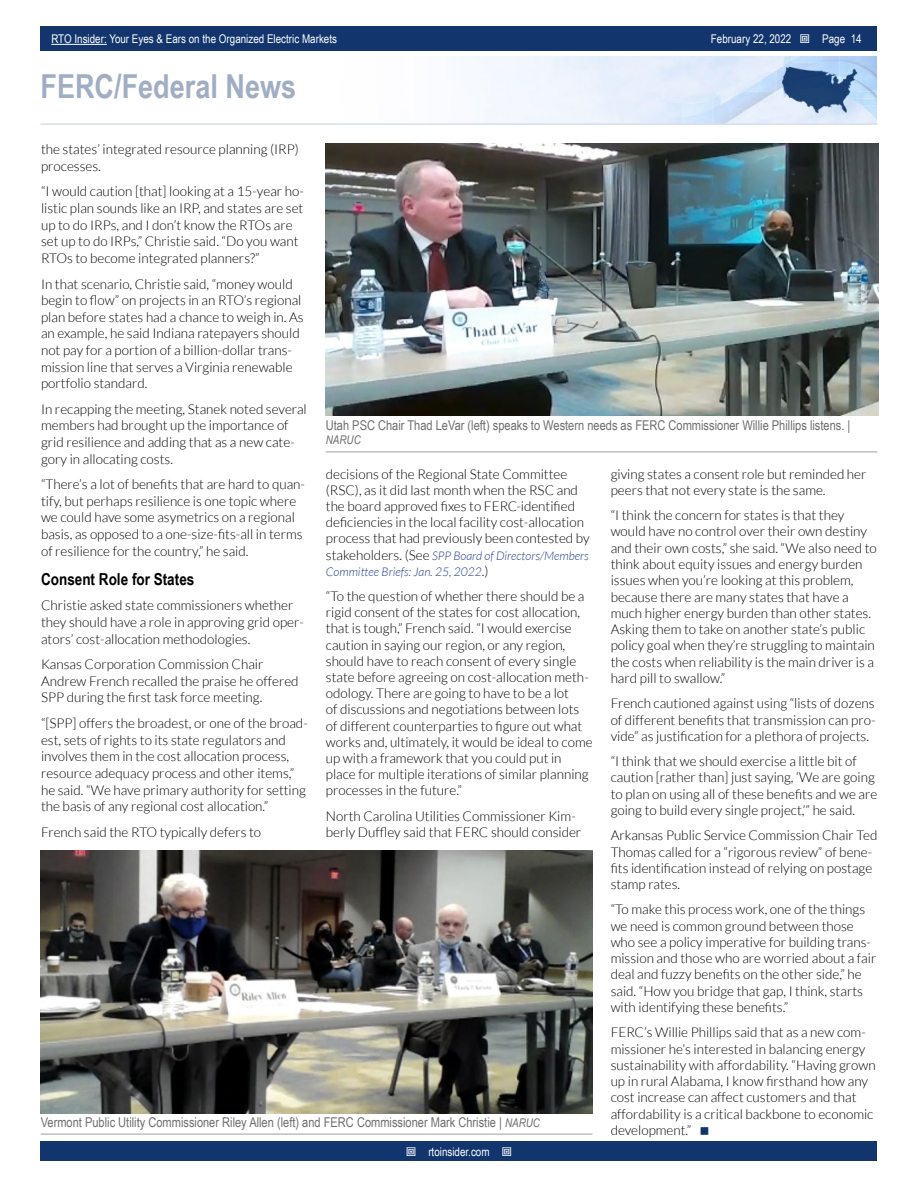
<style>
.page{position:relative;width:918px;height:1188px;background:#fff}
.page>*{position:absolute;margin:0;border:0;box-sizing:border-box;transform-origin:0 0}
.t1{font:700 33px "Arial Narrow";color:#a0aec4}
.t2{font:700 16.5px "Arial Narrow";color:#000}
.t3{font:300 13.5px/16.4px "Lato";color:#000}
.t4{font:13.5px "Arial Narrow";color:#6d6e71}
.t5{font:12px "Arial Narrow";color:#fff}
.t6{font:italic 300 12px/16.2px "Lato";color:#25408f}
.t7{font:italic 12px "Arial Narrow";color:#6d6e71}
.s1{font-style:normal;font-size:13.5px;color:#000}
.s2{font-style:italic;font-size:12px}
</style>
<div class="page">
<div style="left:41px;top:1142px;width:836px;height:19px;background:#11356c"></div>
<div style="left:41px;top:27px;width:836px;height:24px;background:#11356c"></div>
<hr style="left:51px;top:44px;width:56px;height:1px;background:#fff">
<img style="left:474px;top:56px;width:403px;height:67px">
<hr style="left:40px;top:123px;width:837px;height:2px;background:#d6deec">
<hr style="left:41px;top:1133px;width:551px;height:2px;background:#bfbfbf">
<hr style="left:326px;top:451px;width:552px;height:2px;background:#bfbfbf">
<img style="left:41px;top:850px;width:552px;height:264px">
<img style="left:326px;top:143px;width:552px;height:273px">
<p class="t5" style="left:51px;top:30px;width:287px">RTO Insider: Your Eyes &amp; Ears on the Organized Electric Markets</p>
<p class="t5" style="left:711px;top:30px;width:82px">February 22, 2022</p>
<p class="t5" style="left:822px;top:30px;width:41px">Page 14</p>
<h1 class="t1" style="left:40px;top:61px;width:257px">FERC/Federal News</h1>
<p class="t3" style="left:41px;top:141px;width:259px">the states’ integrated resource planning (IRP) processes.</p>
<p class="t3" style="left:41px;top:183px;width:264px">“I would caution [that] looking at a 15-year ho&shy;listic plan sounds like an IRP, and states are set up to do IRPs, and I don’t know the RTOs are set up to do IRPs,” Christie said. “Do you want RTOs to become integrated planners?”</p>
<p class="t3" style="left:41px;top:275px;width:264px">In that scenario, Christie said, “money would begin to flow” on projects in an RTO’s regional plan before states had a chance to weigh in. As an example, he said Indiana ratepayers should not pay for a portion of a billion-dollar trans&shy;mission line that serves a Virginia renewable portfolio standard.</p>
<p class="t3" style="left:41px;top:401px;width:267px">In recapping the meeting, Stanek noted several members had brought up the importance of grid resilience and adding that as a new cate&shy;gory in allocating costs.</p>
<p class="t3" style="left:41px;top:476px;width:266px">“There’s a lot of benefits that are hard to quan&shy;tify, but perhaps resilience is one topic where we could have some asymetrics on a regional basis, as opposed to a one-size-fits-all in terms of resilience for the country,” he said.</p>
<p class="t2" style="left:41px;top:567px;width:155px">Consent Role for States</p>
<p class="t3" style="left:41px;top:597px;width:264px">Christie asked state commissioners whether they should have a role in approving grid oper&shy;ators’ cost-allocation methodologies.</p>
<p class="t3" style="left:41px;top:656px;width:259px">Kansas Corporation Commission Chair<br>Andrew French recalled the praise he offered<br>SPP during the first task force meeting.</p>
<p class="t3" style="left:41px;top:715px;width:268px">“[SPP] offers the broadest, or one of the broad&shy;est, sets of rights to its state regulators and involves them in the cost allocation process, resource adequacy process and other items,” he said. “We have primary authority for setting the basis of any regional cost allocation.”</p>
<p class="t3" style="left:41px;top:824px;width:222px">French said the RTO typically defers to</p>
<p class="t4" style="left:326px;top:415px;width:526px">Utah PSC Chair Thad LeVar (left) speaks to Western needs as FERC Commissioner Willie Phillips listens. |</p>
<p class="t7" style="left:326px;top:432px;width:36px">NARUC</p>
<p class="t3" style="left:326px;top:466px;width:265px">decisions of the Regional State Committee (RSC), as it did last month when the RSC and the board approved fixes to FERC-identified deficiencies in the local facility cost-allocation process that had previously been contested by</p>
<p class="t6" style="left:326px;top:548px;width:265px"><span class="s1">stakeholders. (See</span> SPP Board of Directors/Members<br>Committee Briefs: Jan. 25, 2022<span class="s1">.)</span></p>
<p class="t3" style="left:326px;top:588px;width:268px">“To the question of whether there should be a rigid consent of the states for cost allocation, that is tough,” French said. “I would exercise caution in saying our region, or any region, should have to reach consent of every single state before agreeing on cost-allocation meth&shy;odology. There are going to have to be a lot<br>of discussions and negotiations between lots of different counterparties to figure out what works and, ultimately, it would be ideal to come up with a framework that you could put in place for multiple iterations of similar planning processes in the future.”</p>
<p class="t3" style="left:326px;top:808px;width:257px">North Carolina Utilities Commissioner Kim&shy;berly Duffley said that FERC should consider</p>
<p class="t3" style="left:611px;top:466px;width:257px">giving states a consent role but reminded her peers that not every state is the same.</p>
<p class="t3" style="left:611px;top:507px;width:268px">“I think the concern for states is that they would have no control over their own destiny and their own costs,” she said. “We also need to think about equity issues and energy burden issues when you’re looking at this problem, because there are many states that have a much higher energy burden than other states.<br>Asking them to take on another state’s public policy goal when they’re struggling to maintain the costs when reliability is the main driver is a hard pill to swallow.”</p>
<p class="t3" style="left:611px;top:695px;width:266px;text-align:justify">French cautioned against using “lists of dozens of different benefits that transmission can pro&shy;vide” as justification for a plethora of projects.</p>
<p class="t3" style="left:611px;top:753px;width:268px">“I think that we should exercise a little bit of caution [rather than] just saying, ‘We are going to plan on using all of these benefits and we are going to build every single project,’” he said.</p>
<p class="t3" style="left:611px;top:827px;width:268px">Arkansas Public Service Commission Chair Ted Thomas called for a “rigorous review” of bene&shy;fits identification instead of relying on postage stamp rates.</p>
<p class="t3" style="left:611px;top:901px;width:267px">“To make this process work, one of the things we need is common ground between those who see a policy imperative for building trans&shy;mission and those who are worried about a fair deal and fuzzy benefits on the other side,” he said. “How you bridge that gap, I think, starts with identifying these benefits.”</p>
<p class="t3" style="left:611px;top:1024px;width:267px">FERC’s Willie Phillips said that as a new com&shy;missioner he’s interested in balancing energy sustainability with affordability. “Having grown up in rural Alabama, I know firsthand how any cost increase can affect customers and that affordability is a critical backbone to economic development.”</p>
<p class="t4" style="left:41px;top:1112px;width:501px">Vermont Public Utility Commissioner Riley Allen (left) and FERC Commissioner Mark Christie | <span class="s2">NARUC</span></p>
<p class="t5" style="left:428px;top:1143px;width:63px">rtoinsider.com</p>
</div>
